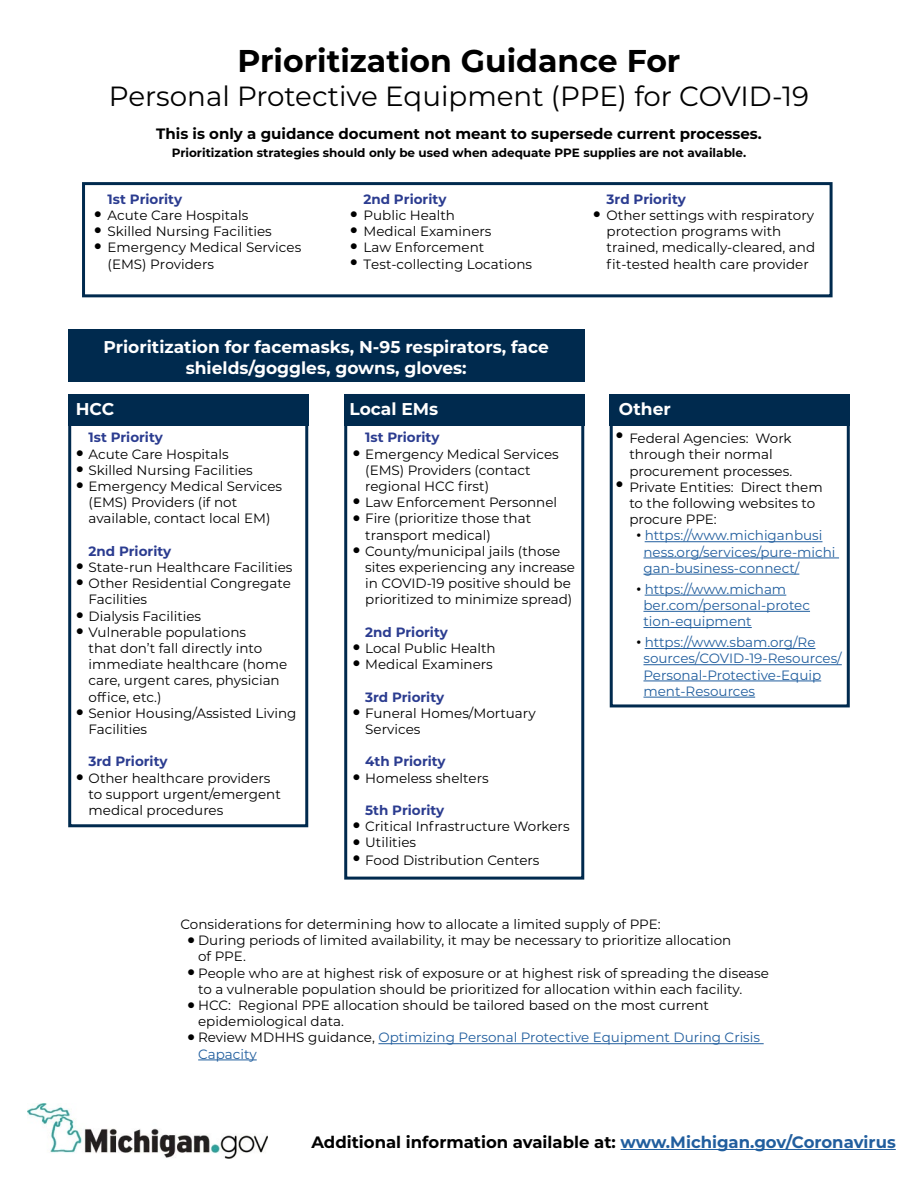
<style>
.page{position:relative;width:918px;height:1188px;background:#fff}
.page>*{position:absolute;margin:0;border:0;box-sizing:border-box;transform-origin:0 0}
.t1{font:700 31.5px "Montserrat";color:#000}
.t2{font:27.75px "Montserrat";color:#000}
.t3{font:700 17.1px/20.5px "Montserrat";color:#fff;text-align:center}
.t4{font:700 16.5px "Montserrat";color:#000}
.t5{font:700 15px "Montserrat";color:#000}
.t6{font:13.5px/16.2px "Montserrat";color:#000}
.t7{font:13.5px/16.2px "Montserrat";color:#215e9e}
.t8{font:700 13.5px "Montserrat";color:#2b3c90}
.t9{font:13.5px/16.2px "Arial";color:#000;text-align:justify}
.t10{font:700 12px "Montserrat";color:#000}
.s1{font-family:"Arial";color:#000}
.s2{font-family:"Arial"}
.s3{color:#000}
.s4{color:#215e9e}
</style>
<div class="page">
<div style="left:610px;top:410px;width:240px;height:297px;border:3px solid #002a4e"></div>
<div style="left:82px;top:182px;width:751px;height:115px;border:3px solid #002a4e"></div>
<div style="left:68px;top:329px;width:516px;height:52px;background:#002a4e"></div>
<div style="left:68px;top:399px;width:240px;height:428px;border:3px solid #002a4e"></div>
<div style="left:68px;top:394px;width:240px;height:31px;background:#002a4e"></div>
<div style="left:344px;top:394px;width:240px;height:486px;border:3px solid #002a4e"></div>
<div style="left:344px;top:394px;width:240px;height:31px;background:#002a4e"></div>
<div style="left:610px;top:394px;width:240px;height:31px;background:#002a4e"></div>
<hr style="left:621px;top:1149px;width:275px;height:1px;background:#215e9e">
<hr style="left:378px;top:1043px;width:386px;height:1px;background:#215e9e">
<hr style="left:198px;top:1060px;width:59px;height:1px;background:#215e9e">
<hr style="left:645px;top:541px;width:177px;height:1px;background:#215e9e">
<hr style="left:643px;top:558px;width:196px;height:1px;background:#215e9e">
<hr style="left:643px;top:574px;width:156px;height:1px;background:#215e9e">
<hr style="left:645px;top:595px;width:141px;height:1px;background:#215e9e">
<hr style="left:643px;top:611px;width:167px;height:1px;background:#215e9e">
<hr style="left:643px;top:627px;width:109px;height:1px;background:#215e9e">
<hr style="left:645px;top:648px;width:170px;height:1px;background:#215e9e">
<hr style="left:643px;top:664px;width:199px;height:1px;background:#215e9e">
<hr style="left:643px;top:681px;width:178px;height:1px;background:#215e9e">
<hr style="left:643px;top:697px;width:112px;height:1px;background:#215e9e">
<img style="left:27px;top:1104px;width:240px;height:55px">
<h1 class="t1" style="left:237px;top:39px;width:445px">Prioritization Guidance For</h1>
<h2 class="t2" style="left:109px;top:77px;width:702px">Personal Protective Equipment (PPE) for COVID-19</h2>
<p class="t5" style="left:156px;top:123px;width:607px">This is only a guidance document not meant to supersede current processes.</p>
<p class="t10" style="left:172px;top:144px;width:576px">Prioritization strategies should only be used when adequate PPE supplies are not available.</p>
<p class="t8" style="left:108px;top:189px;width:76px">1st Priority</p>
<p class="t6" style="left:108px;top:207px;width:195px">Acute Care Hospitals<br>Skilled Nursing Facilities<br>Emergency Medical Services (EMS) Providers</p>
<p class="t9" style="left:350px;top:205px;width:10px">● ● ● ●</p>
<p class="t8" style="left:364px;top:189px;width:84px">2nd Priority</p>
<p class="t6" style="left:364px;top:207px;width:170px">Public Health<br>Medical Examiners<br>Law Enforcement<br>Test-collecting Locations</p>
<p class="t9" style="left:593px;top:205px;width:10px">●</p>
<p class="t8" style="left:607px;top:189px;width:81px">3rd Priority</p>
<p class="t6" style="left:607px;top:207px;width:210px">Other settings with respiratory protection programs with trained, medically-cleared, and fit-tested health care provider</p>
<p class="t9" style="left:94px;top:205px;width:10px">● ● ●</p>
<p class="t3" style="left:104px;top:336px;width:447px">Prioritization for facemasks, N-95 respirators, face shields/goggles, gowns, gloves:</p>
<p class="t3" style="left:76px;top:398px;width:40px">HCC</p>
<p class="t3" style="left:349px;top:398px;width:90px">Local EMs</p>
<p class="t8" style="left:89px;top:428px;width:76px">1st Priority</p>
<p class="t6" style="left:89px;top:445px;width:195px">Acute Care Hospitals<br>Skilled Nursing Facilities<br>Emergency Medical Services (EMS) Providers (if not available, contact local EM)</p>
<p class="t8" style="left:89px;top:541px;width:84px">2nd Priority</p>
<p class="t6" style="left:89px;top:559px;width:209px">State-run Healthcare Facilities<br>Other Residential Congregate<br>Facilities<br>Dialysis Facilities<br>Vulnerable populations<br>that don’t fall directly into immediate healthcare (home care, urgent cares, physician office, etc.)<br>Senior Housing/Assisted Living<br>Facilities</p>
<p class="t8" style="left:89px;top:752px;width:80px">3rd Priority</p>
<p class="t6" style="left:89px;top:769px;width:194px">Other healthcare providers to support urgent/emergent medical procedures</p>
<p class="t9" style="left:76px;top:444px;width:10px">● ● ●</p>
<p class="t9" style="left:76px;top:557px;width:10px">● ●</p>
<p class="t9" style="left:76px;top:606px;width:10px">● ●</p>
<p class="t9" style="left:76px;top:703px;width:10px">●</p>
<p class="t9" style="left:76px;top:768px;width:10px">●</p>
<p class="t8" style="left:365px;top:428px;width:76px">1st Priority</p>
<p class="t6" style="left:365px;top:445px;width:211px">Emergency Medical Services (EMS) Providers (contact regional HCC first)<br>Law Enforcement Personnel<br>Fire (prioritize those that transport medical)<br>County/municipal jails (those sites experiencing any increase in COVID-19 positive should be prioritized to minimize spread)</p>
<p class="t8" style="left:365px;top:622px;width:84px">2nd Priority</p>
<p class="t6" style="left:365px;top:640px;width:132px">Local Public Health<br>Medical Examiners</p>
<p class="t8" style="left:365px;top:687px;width:80px">3rd Priority</p>
<p class="t6" style="left:365px;top:704px;width:172px">Funeral Homes/Mortuary<br>Services</p>
<p class="t8" style="left:365px;top:752px;width:82px">4th Priority</p>
<p class="t6" style="left:365px;top:769px;width:125px">Homeless shelters</p>
<p class="t8" style="left:365px;top:800px;width:81px">5th Priority</p>
<p class="t6" style="left:365px;top:818px;width:206px">Critical Infrastructure Workers<br>Utilities</p>
<p class="t6" style="left:365px;top:852px;width:176px">Food Distribution Centers</p>
<p class="t9" style="left:352px;top:444px;width:10px">●</p>
<p class="t9" style="left:352px;top:492px;width:10px">● ●</p>
<p class="t9" style="left:352px;top:541px;width:10px">●</p>
<p class="t9" style="left:352px;top:638px;width:10px">● ●</p>
<p class="t9" style="left:352px;top:703px;width:10px">●</p>
<p class="t9" style="left:352px;top:768px;width:10px">●</p>
<p class="t9" style="left:352px;top:816px;width:10px">● ● ●</p>
<p class="t3" style="left:619px;top:398px;width:53px">Other</p>
<p class="t9" style="left:615px;top:426px;width:10px">●</p>
<p class="t6" style="left:629px;top:430px;width:195px">Federal Agencies: Work through their normal procurement processes.<br>Private Entities: Direct them to the following websites to procure PPE:</p>
<p class="t7" style="left:643px;top:527px;width:194px;text-indent:-7px"><span class="s1">•</span> https://www.michiganbusi ness.org/services/pure-michi gan-business-connect/</p>
<p class="t7" style="left:643px;top:580px;width:168px;text-indent:-7px"><span class="s1">•</span> https://www.micham ber.com/personal-protec tion-equipment</p>
<p class="t7" style="left:643px;top:634px;width:200px;text-indent:-7px"><span class="s1">•</span> https://www.sbam.org/Re sources/COVID-19-Resources/<br>Personal-Protective-Equip ment-Resources</p>
<p class="t9" style="left:615px;top:475px;width:10px">●</p>
<p class="t6" style="left:180px;top:916px;width:482px">Considerations for determining how to allocate a limited supply of PPE:</p>
<p class="t6" style="left:198px;top:932px;width:535px;text-indent:-11px"><span class="s2">●</span> During periods of limited availability, it may be necessary to prioritize allocation of PPE.</p>
<p class="t6" style="left:198px;top:964px;width:572px;text-indent:-11px"><span class="s2">●</span> People who are at highest risk of exposure or at highest risk of spreading the disease to a vulnerable population should be prioritized for allocation within each facility.</p>
<p class="t6" style="left:198px;top:997px;width:512px;text-indent:-11px"><span class="s2">●</span> HCC: Regional PPE allocation should be tailored based on the most current epidemiological data.</p>
<p class="t7" style="left:198px;top:1029px;width:563px;text-indent:-11px"><span class="s1">●</span> <span class="s3">Review MDHHS guidance,</span> Optimizing Personal Protective Equipment During Crisis<br>Capacity</p>
<p class="t4" style="left:311px;top:1130px;width:586px">Additional information available at: <span class="s4">www.Michigan.gov/Coronavirus</span></p>
</div>
